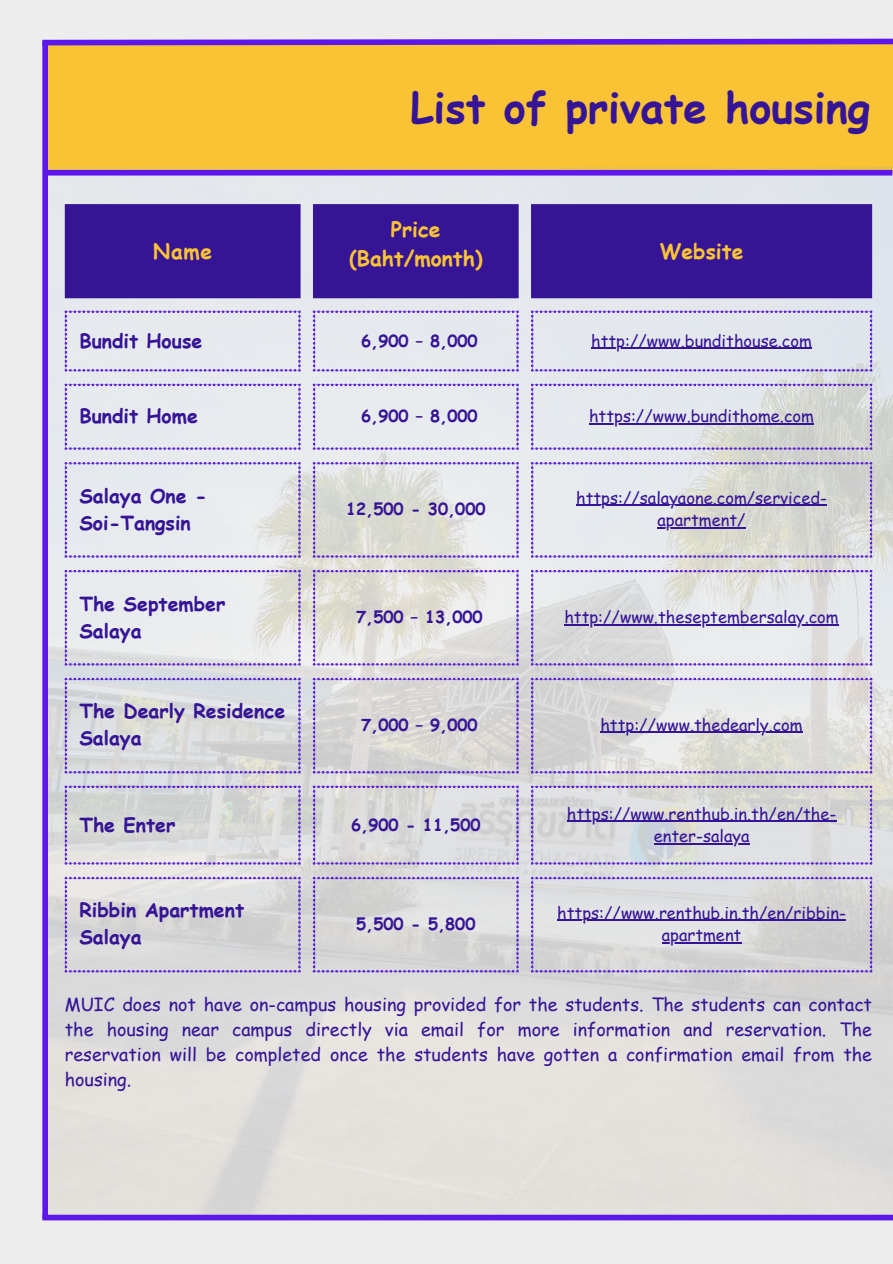
<style>
.page{position:relative;width:893px;height:1264px;background:#fff}
.page>*{position:absolute;margin:0;border:0;box-sizing:border-box;transform-origin:0 0}
.t1{font:700 42px "Comic Sans MS";color:#361496}
.t2{font:700 21px/29.2px "Comic Sans MS";color:#f9c335;text-align:center}
.t3{font:700 19.5px/27px "Comic Sans MS";color:#361496}
.t4{font:18px/24.8px "Comic Sans MS";color:#361496;text-align:justify}
.t5{font:16.5px/22.5px "Comic Sans MS";color:#361496;text-align:center}
.t6{font:700 16.5px "Comic Sans MS";color:#361496}
</style>
<div class="page">
<div style="left:0;top:0;width:892px;height:1263px;background:#ededed"></div>
<div style="left:43px;top:43px;width:849px;height:130px;background:#f9c335"></div>
<img style="left:48px;top:168px;width:844px;height:1046px">
<div style="left:42px;top:41px;width:6px;height:1176px;background:#5e17eb"></div>
<svg style="left:42px;top:38px;width:850px;height:10px"></svg>
<div style="left:42px;top:1214px;width:850px;height:6px;background:#5e17eb"></div>
<div style="left:65px;top:204px;width:807px;height:94px;background:#361496"></div>
<svg style="left:65px;top:311px;width:235px;height:661px"></svg>
<svg style="left:313px;top:311px;width:205px;height:661px"></svg>
<svg style="left:531px;top:311px;width:341px;height:661px;fill:#e3e7ec"></svg>
<svg style="left:65px;top:388px;width:2px;height:57px"></svg>
<svg style="left:298px;top:388px;width:2px;height:57px"></svg>
<svg style="left:313px;top:388px;width:2px;height:57px"></svg>
<svg style="left:516px;top:388px;width:2px;height:57px"></svg>
<svg style="left:531px;top:388px;width:2px;height:57px"></svg>
<svg style="left:869px;top:388px;width:3px;height:57px"></svg>
<svg style="left:65px;top:466px;width:807px;height:501px"></svg>
<svg style="left:65px;top:790px;width:807px;height:70px;fill:#dbdcdb"></svg>
<div style="left:45px;top:170px;width:847px;height:5px;background:#5e17eb"></div>
<p class="t2" style="left:153px;top:236px;width:60px">Name</p>
<h1 class="t1" style="left:410px;top:77px;width:461px">List of private housing</h1>
<p class="t2" style="left:349px;top:214px;width:135px">Price (Baht/month)</p>
<p class="t2" style="left:659px;top:236px;width:85px">Website</p>
<p class="t3" style="left:79px;top:326px;width:124px">Bundit House</p>
<p class="t6" style="left:361px;top:328px;width:118px">6,900 – 8,000</p>
<p class="t5" style="left:591px;top:329px;width:222px">http://www.bundithouse.com</p>
<p class="t3" style="left:79px;top:402px;width:120px">Bundit Home</p>
<p class="t6" style="left:361px;top:404px;width:118px">6,900 – 8,000</p>
<p class="t5" style="left:589px;top:404px;width:226px">https://www.bundithome.com</p>
<p class="t3" style="left:79px;top:481px;width:129px">Salaya One -<br>Soi-Tangsin</p>
<p class="t3" style="left:79px;top:589px;width:148px">The September<br>Salaya</p>
<p class="t3" style="left:79px;top:697px;width:207px">The Dearly Residence<br>Salaya</p>
<p class="t6" style="left:346px;top:497px;width:141px">12,500 - 30,000</p>
<p class="t5" style="left:576px;top:486px;width:252px">https://salayaone.com/serviced&shy;apartment/</p>
<p class="t6" style="left:356px;top:604px;width:128px">7,500 – 13,000</p>
<p class="t5" style="left:564px;top:605px;width:276px">http://www.theseptembersalay.com</p>
<p class="t6" style="left:361px;top:712px;width:118px">7,000 – 9,000</p>
<p class="t5" style="left:600px;top:712px;width:204px">http://www.thedearly.com</p>
<p class="t3" style="left:79px;top:810px;width:97px">The Enter</p>
<p class="t6" style="left:351px;top:812px;width:131px">6,900 - 11,500</p>
<p class="t5" style="left:566px;top:801px;width:271px">https://www.renthub.in.th/en/the&shy;enter-salaya</p>
<p class="t3" style="left:79px;top:896px;width:166px">Ribbin Apartment<br>Salaya</p>
<p class="t6" style="left:356px;top:911px;width:121px">5,500 - 5,800</p>
<p class="t5" style="left:557px;top:900px;width:290px">https://www.renthub.in.th/en/ribbin&shy;apartment</p>
<p class="t4" style="left:65px;top:991px;width:808px">MUIC does not have on-campus housing provided for the students. The students can contact the housing near campus directly via email for more information and reservation. The reservation will be completed once the students have gotten a confirmation email from the housing.</p>
</div>
